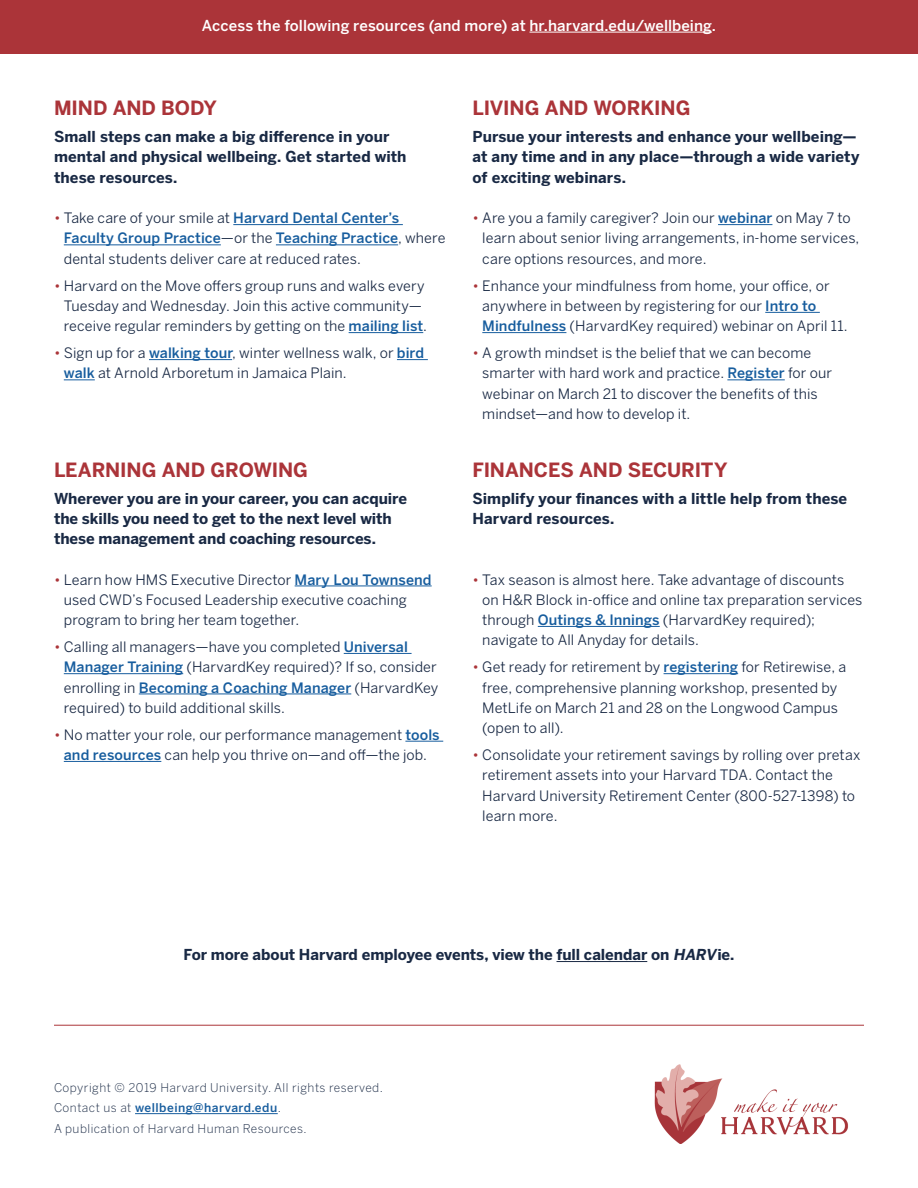
<style>
.page{position:relative;width:918px;height:1188px;background:#fff}
.page>*{position:absolute;margin:0;border:0;box-sizing:border-box;transform-origin:0 0}
.Sub_H{font:700 19.5px "Benton Sans";letter-spacing:-.005em;color:#ab3439}
.Intro_Sentence{font:700 15px/20.2px "Benton Sans";color:#192944}
.Sub_H-2{font:500 15px "Benton Sans";letter-spacing:.005em;color:#fff}
.body_copy{font:14.25px/20.2px "Benton Sans";letter-spacing:.005em;color:#192944}
.body_copy-2{font:300 12px/20.2px "Benton Sans";letter-spacing:.04em;color:#192944}
.s1{color:#ab3439}
.s2{font-weight:500;color:#175d9e}
.s3{font-style:italic}
</style>
<div class="page">
<img style="left:654px;top:1064px;width:194px;height:80px">
<hr style="left:135px;top:1113px;width:143px;height:1px;background:#175d9e">
<hr style="left:233px;top:224px;width:170px;height:1px;background:#175d9e">
<hr style="left:64px;top:245px;width:157px;height:1px;background:#175d9e">
<hr style="left:276px;top:245px;width:122px;height:1px;background:#175d9e">
<hr style="left:349px;top:332px;width:74px;height:1px;background:#175d9e">
<hr style="left:149px;top:359px;width:83px;height:1px;background:#175d9e">
<hr style="left:397px;top:359px;width:31px;height:1px;background:#175d9e">
<hr style="left:64px;top:380px;width:31px;height:1px;background:#175d9e">
<div style="left:0;top:0;width:918px;height:54px;background:#ab3439"></div>
<hr style="left:530px;top:32px;width:182px;height:1px;background:#fff">
<hr style="left:718px;top:224px;width:54px;height:1px;background:#175d9e">
<hr style="left:765px;top:312px;width:55px;height:1px;background:#175d9e">
<hr style="left:482px;top:332px;width:84px;height:1px;background:#175d9e">
<hr style="left:727px;top:380px;width:58px;height:1px;background:#175d9e">
<hr style="left:295px;top:586px;width:137px;height:1px;background:#175d9e">
<hr style="left:344px;top:653px;width:68px;height:1px;background:#175d9e">
<hr style="left:64px;top:673px;width:119px;height:1px;background:#175d9e">
<hr style="left:139px;top:694px;width:212px;height:1px;background:#175d9e">
<hr style="left:405px;top:741px;width:38px;height:1px;background:#175d9e">
<hr style="left:64px;top:761px;width:97px;height:1px;background:#175d9e">
<hr style="left:538px;top:626px;width:122px;height:1px;background:#175d9e">
<hr style="left:664px;top:673px;width:74px;height:1px;background:#175d9e">
<hr style="left:557px;top:961px;width:90px;height:1px;background:#192944">
<hr style="left:54px;top:1025px;width:810px;height:1px;background:#ab3439">
<p class="Sub_H-2" style="left:202px;top:14px;width:516px">Access the following resources (and more) at hr.harvard.edu/wellbeing.</p>
<p class="Sub_H" style="left:54px;top:94px;width:165px">MIND AND BODY</p>
<p class="Intro_Sentence" style="left:54px;top:126px;width:354px">Small steps can make a big difference in your mental and physical wellbeing. Get started with these resources.</p>
<p class="body_copy" style="left:64px;top:208px;width:383px;text-indent:-10px"><span class="s1">•</span> Take care of your smile at <span class="s2">Harvard Dental Center’s<br>Faculty Group Practice</span>—or the <span class="s2">Teaching Practice</span>, where dental students deliver care at reduced rates.</p>
<p class="body_copy" style="left:64px;top:275px;width:365px;text-indent:-10px"><span class="s1">•</span> Harvard on the Move offers group runs and walks every<br>Tuesday and Wednesday. Join this active community— receive regular reminders by getting on the <span class="s2">mailing list</span>.</p>
<p class="body_copy" style="left:64px;top:343px;width:362px;text-indent:-10px"><span class="s1">•</span> Sign up for a <span class="s2">walking tour</span>, winter wellness walk, or <span class="s2">bird walk</span> at Arnold Arboretum in Jamaica Plain.</p>
<p class="Sub_H" style="left:54px;top:455px;width:256px">LEARNING AND GROWING</p>
<p class="Intro_Sentence" style="left:54px;top:487px;width:355px">Wherever you are in your career, you can acquire the skills you need to get to the next level with these management and coaching resources.</p>
<p class="body_copy" style="left:64px;top:569px;width:369px;text-indent:-10px"><span class="s1">•</span> Learn how HMS Executive Director <span class="s2">Mary Lou Townsend </span>used CWD’s Focused Leadership executive coaching program to bring her team together.</p>
<p class="body_copy" style="left:64px;top:637px;width:376px;text-indent:-10px"><span class="s1">•</span> Calling all managers—have you completed <span class="s2">Universal Manager Training</span> (HarvardKey required)? If so, consider enrolling in <span class="s2">Becoming a Coaching Manager</span> (HarvardKey required) to build additional skills.</p>
<p class="body_copy" style="left:54px;top:724px;width:387px;text-align:center"><span class="s1">•</span> No matter your role, our performance management <span class="s2">tools and resources</span> can help you thrive on—and off—the job.</p>
<p class="Sub_H" style="left:472px;top:94px;width:220px">LIVING AND WORKING</p>
<p class="Intro_Sentence" style="left:472px;top:126px;width:388px">Pursue your interests and enhance your wellbeing— at any time and in any place—through a wide variety of exciting webinars.</p>
<p class="body_copy" style="left:482px;top:208px;width:379px;text-indent:-10px"><span class="s1">•</span> Are you a family caregiver? Join our <span class="s2">webinar</span> on May 7 to learn about senior living arrangements, in-home services, care options resources, and more.</p>
<p class="body_copy" style="left:482px;top:275px;width:367px;text-indent:-10px"><span class="s1">•</span> Enhance your mindfulness from home, your office, or anywhere in between by registering for our <span class="s2">Intro to<br>Mindfulness</span> (HarvardKey required) webinar on April 11.</p>
<p class="body_copy" style="left:482px;top:343px;width:351px;text-indent:-10px"><span class="s1">•</span> A growth mindset is the belief that we can become smarter with hard work and practice. <span class="s2">Register</span> for our webinar on March 21 to discover the benefits of this mindset—and how to develop it.</p>
<p class="Sub_H" style="left:472px;top:455px;width:257px">FINANCES AND SECURITY</p>
<p class="Intro_Sentence" style="left:472px;top:487px;width:376px">Simplify your finances with a little help from these<br>Harvard resources.</p>
<p class="body_copy" style="left:482px;top:569px;width:382px;text-indent:-10px"><span class="s1">•</span> Tax season is almost here. Take advantage of discounts on H&amp;R Block in-office and online tax preparation services through <span class="s2">Outings &amp; Innings</span> (HarvardKey required); navigate to All Anyday for details.</p>
<p class="body_copy" style="left:482px;top:657px;width:365px;text-indent:-10px"><span class="s1">•</span> Get ready for retirement by <span class="s2">registering</span> for Retirewise, a free, comprehensive planning workshop, presented by MetLife on March 21 and 28 on the Longwood Campus (open to all).</p>
<p class="body_copy" style="left:482px;top:745px;width:380px;text-indent:-10px"><span class="s1">•</span> Consolidate your retirement savings by rolling over pretax retirement assets into your Harvard TDA. Contact the Harvard University Retirement Center (800-527-1398) to learn more.</p>
<p class="Intro_Sentence" style="left:183px;top:944px;width:553px">For more about Harvard employee events, view the full calendar on <span class="s3">HARV</span>ie.</p>
<p class="body_copy-2" style="left:54px;top:1077px;width:331px">Copyright © 2019 Harvard University. All rights reserved.<br>Contact us at <span class="s2">wellbeing@harvard.edu</span>.<br>A publication of Harvard Human Resources.</p>
</div>
